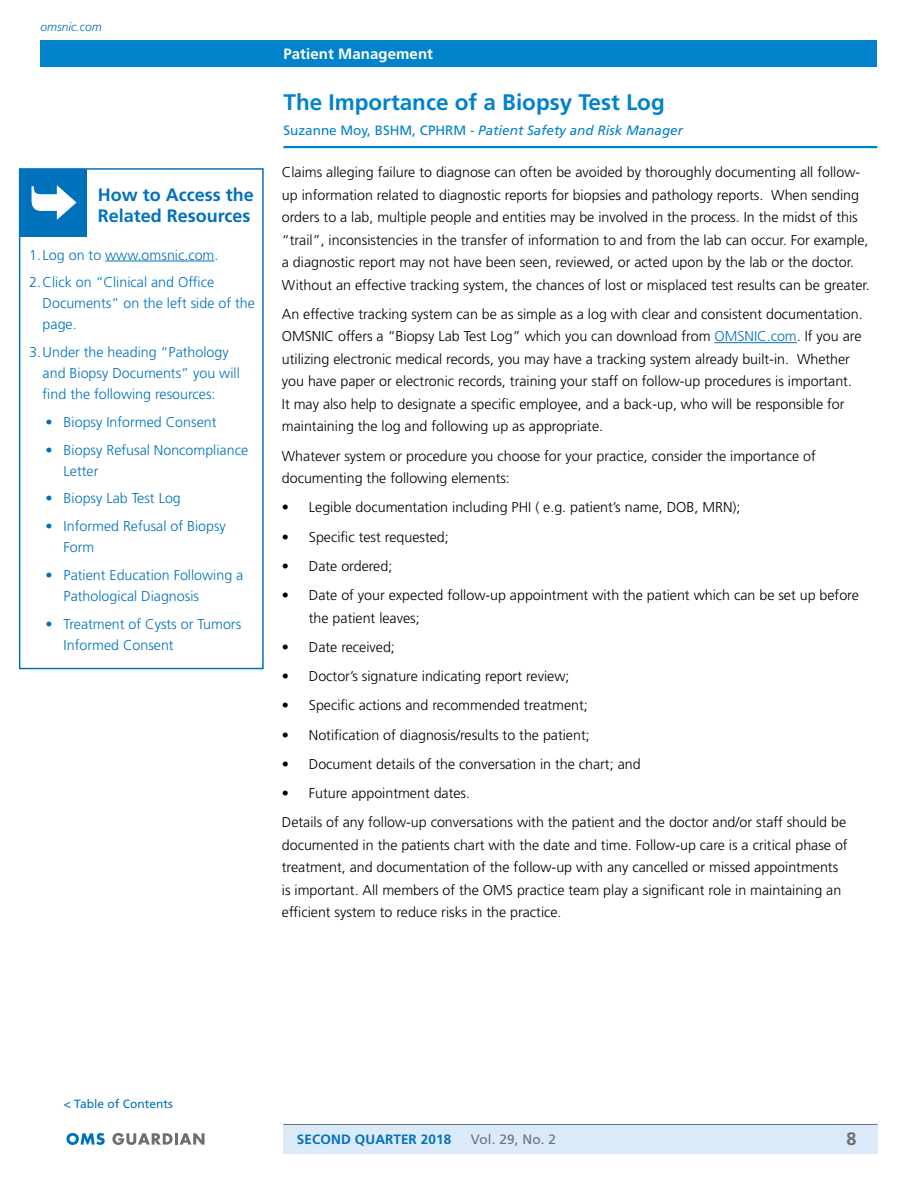
<style>
.page{position:relative;width:918px;height:1188px;background:#fff}
.page>*{position:absolute;margin:0;border:0;box-sizing:border-box;transform-origin:0 0}
.t1{font:700 22.5px "Frutiger LT Std";color:#0083ca}
.t2{font:700 18px/21px "Frutiger LT Std";color:#0072bc}
.t3{font:700 18px "Frutiger LT Std";color:#6d6e71}
.t4{font:700 15px "Frutiger LT Std";letter-spacing:.005em;color:#fff}
.t5{font:300 14.25px/22.5px "Frutiger LT Std";color:#000}
.t6{font:300 14.25px/21px "Frutiger LT Std";color:#0072bc}
.t7{font:italic 13.5px "Frutiger LT Std";color:#0083ca}
.t8{font:700 13.5px "Frutiger LT Std";letter-spacing:.01em;color:#0072bc}
.t9{font:13.5px "Frutiger LT Std";letter-spacing:.01em;color:#6d6e71}
.t10{font:12px "Frutiger LT Std";color:#0072bc}
.t11{font:italic 300 12px "Frutiger LT Std";color:#0072bc}
.s1{font-style:normal}
.s2{color:#0072bc}
</style>
<div class="page">
<div style="left:283px;top:1124px;width:595px;height:30px;background:#dbeaf8"></div>
<hr style="left:283px;top:1124px;width:594px;height:1px;background:#6d6e71">
<div style="left:40px;top:40px;width:838px;height:28px;background:#0083ca"></div>
<svg style="left:66px;top:1133px;width:39px;height:12px"></svg>
<svg style="left:112px;top:1133px;width:93px;height:12px"></svg>
<hr style="left:283px;top:146px;width:594px;height:2px;background:#0083ca">
<hr style="left:715px;top:342px;width:82px;height:1px;background:#0072bc">
<hr style="left:105px;top:261px;width:109px;height:1px;background:#0072bc">
<div style="left:19px;top:168px;width:245px;height:501px;border:2px solid #0072bc"></div>
<div style="left:19px;top:169px;width:68px;height:67px;background:#0072bc"></div>
<svg style="left:32px;top:185px;width:45px;height:35px"></svg>
<p class="t11" style="left:40px;top:20px;width:63px">omsnic.com</p>
<p class="t2" style="left:98px;top:184px;width:157px">How to Access the<br>Related Resources</p>
<p class="t6" style="left:29px;top:241px;width:191px;line-height:27.8px">1. Log on to www.omsnic.com.<br>2.Click on “Clinical and Office</p>
<p class="t6" style="left:43px;top:293px;width:214px">Documents” on the left side of the page.</p>
<p class="t6" style="left:43px;top:342px;width:199px;text-indent:-13px">3.Under the heading “Pathology and Biopsy Documents” you will find the following resources:</p>
<p class="t6" style="left:46px;top:412px;width:172px">• Biopsy Informed Consent</p>
<p class="t6" style="left:64px;top:439px;width:186px;text-indent:-18px">• Biopsy Refusal Noncompliance<br>Letter</p>
<p class="t6" style="left:46px;top:488px;width:137px">• Biopsy Lab Test Log</p>
<p class="t6" style="left:64px;top:516px;width:164px;text-indent:-18px">• Informed Refusal of Biopsy<br>Form</p>
<p class="t6" style="left:64px;top:565px;width:181px;text-indent:-18px">• Patient Education Following a<br>Pathological Diagnosis</p>
<p class="t6" style="left:64px;top:613px;width:179px;text-indent:-18px">• Treatment of Cysts or Tumors<br>Informed Consent</p>
<p class="t4" style="left:284px;top:44px;width:151px">Patient Management</p>
<h1 class="t1" style="left:284px;top:89px;width:383px">The Importance of a Biopsy Test Log</h1>
<p class="t7" style="left:284px;top:122px;width:401px"><span class="s1">Suzanne Moy, BSHM, CPHRM -</span> Patient Safety and Risk Manager</p>
<p class="t5" style="left:282px;top:161px;width:590px">Claims alleging failure to diagnose can often be avoided by thoroughly documenting all follow&shy;up information related to diagnostic reports for biopsies and pathology reports. When sending orders to a lab, multiple people and entities may be involved in the process. In the midst of this “trail”, inconsistencies in the transfer of information to and from the lab can occur. For example, a diagnostic report may not have been seen, reviewed, or acted upon by the lab or the doctor.<br>Without an effective tracking system, the chances of lost or misplaced test results can be greater.</p>
<p class="t5" style="left:282px;top:303px;width:582px">An effective tracking system can be as simple as a log with clear and consistent documentation.<br>OMSNIC offers a “Biopsy Lab Test Log” which you can download from <span class="s2">OMSNIC.com</span>. If you are utilizing electronic medical records, you may have a tracking system already built-in. Whether you have paper or electronic records, training your staff on follow-up procedures is important.<br>It may also help to designate a specific employee, and a back-up, who will be responsible for maintaining the log and following up as appropriate.</p>
<p class="t5" style="left:282px;top:445px;width:535px">Whatever system or procedure you choose for your practice, consider the importance of documenting the following elements:</p>
<p class="t5" style="left:282px;top:496px;width:460px">• Legible documentation including PHI ( e.g. patient’s name, DOB, MRN);</p>
<p class="t5" style="left:282px;top:526px;width:168px">• Specific test requested;</p>
<p class="t5" style="left:282px;top:555px;width:112px">• Date ordered;</p>
<p class="t5" style="left:309px;top:584px;width:552px;text-indent:-27px">• Date of your expected follow-up appointment with the patient which can be set up before the patient leaves;</p>
<p class="t5" style="left:282px;top:636px;width:115px">• Date received;</p>
<p class="t5" style="left:282px;top:665px;width:289px">• Doctor’s signature indicating report review;</p>
<p class="t5" style="left:282px;top:694px;width:307px">• Specific actions and recommended treatment;</p>
<p class="t5" style="left:282px;top:724px;width:309px">• Notification of diagnosis/results to the patient;</p>
<p class="t5" style="left:282px;top:753px;width:360px">• Document details of the conversation in the chart; and</p>
<p class="t5" style="left:282px;top:779px;width:566px;line-height:29.2px">• Future appointment dates.<br>Details of any follow-up conversations with the patient and the doctor and/or staff should be</p>
<p class="t5" style="left:282px;top:834px;width:567px">documented in the patients chart with the date and time. Follow-up care is a critical phase of treatment, and documentation of the follow-up with any cancelled or missed appointments is important. All members of the OMS practice team play a significant role in maintaining an efficient system to reduce risks in the practice.</p>
<p class="t10" style="left:64px;top:1097px;width:111px">&lt; Table of Contents</p>
<p class="t8" style="left:297px;top:1132px;width:156px">SECOND QUARTER 2018</p>
<p class="t9" style="left:471px;top:1132px;width:87px">Vol. 29, No. 2</p>
<p class="t3" style="left:847px;top:1128px;width:12px">8</p>
</div>
